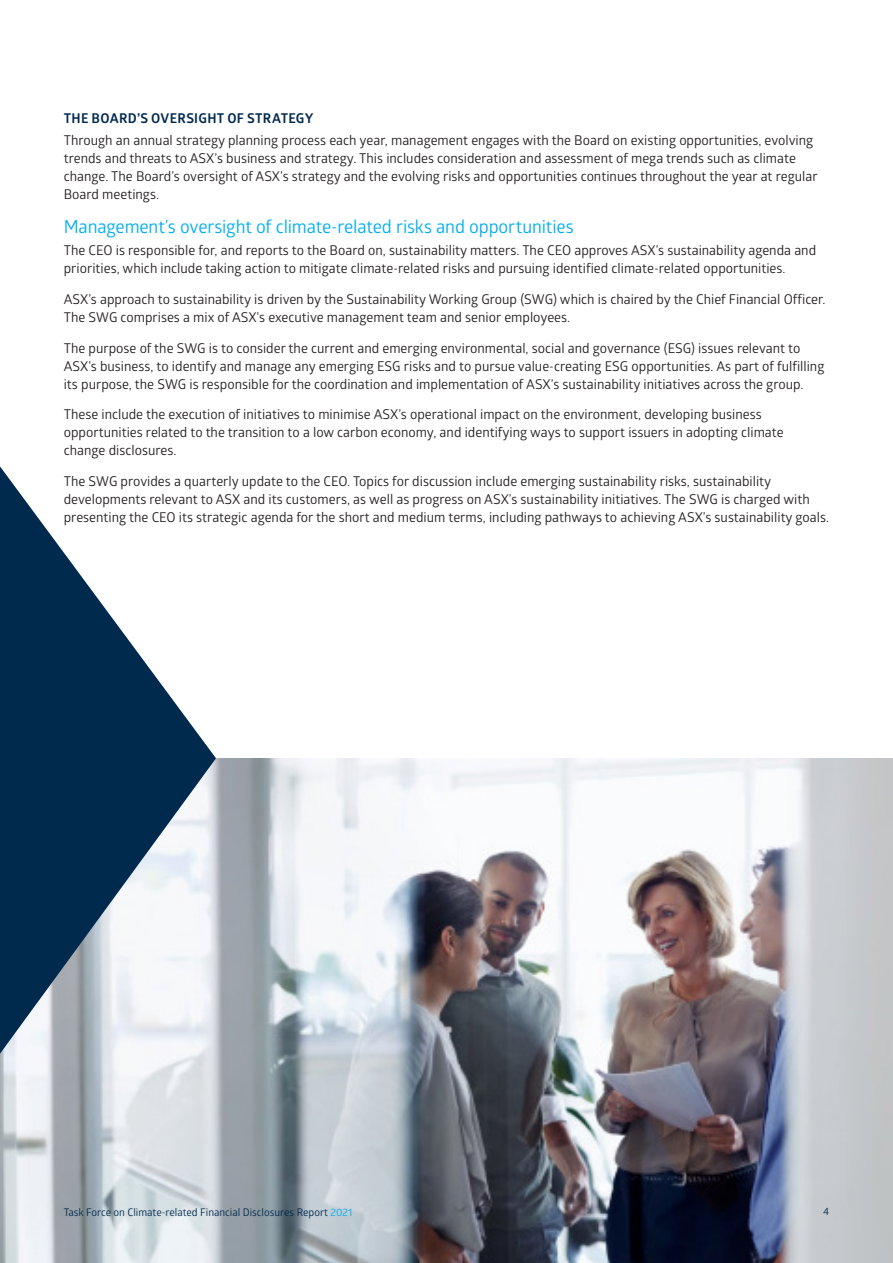
<style>
.page{position:relative;width:893px;height:1263px;background:#fff}
.page>*{position:absolute;margin:0;border:0;box-sizing:border-box;transform-origin:0 0}
.Heading_1{font:18px "Glober";letter-spacing:-.01em;color:#00aeef}
.Body{font:13.5px/18px "Glober";color:#231f20}
.Heading_2{font:700 13.5px "Glober";letter-spacing:.025em;color:#00294e}
.t1{font:10.5px "Glober";color:#00294e}
.s1{color:#00aeef}
</style>
<div class="page">
<img style="left:0;top:758px;width:893px;height:505px">
<svg style="left:0;top:466px;width:216px;height:588px"></svg>
<p class="Heading_2" style="left:64px;top:109px;width:251px">THE BOARD’S OVERSIGHT OF STRATEGY</p>
<p class="Body" style="left:64px;top:131px;width:755px">Through an annual strategy planning process each year, management engages with the Board on existing opportunities, evolving trends and threats to ASX’s business and strategy. This includes consideration and assessment of mega trends such as climate change. The Board’s oversight of ASX’s strategy and the evolving risks and opportunities continues throughout the year at regular Board meetings.</p>
<p class="Heading_1" style="left:64px;top:214px;width:511px">Management’s oversight of climate-related risks and opportunities</p>
<p class="Body" style="left:64px;top:241px;width:754px">The CEO is responsible for, and reports to the Board on, sustainability matters. The CEO approves ASX’s sustainability agenda and priorities, which include taking action to mitigate climate-related risks and pursuing identified climate-related opportunities.</p>
<p class="Body" style="left:64px;top:289px;width:763px">ASX’s approach to sustainability is driven by the Sustainability Working Group (SWG) which is chaired by the Chief Financial Officer.<br>The SWG comprises a mix of ASX’s executive management team and senior employees.</p>
<p class="Body" style="left:64px;top:338px;width:762px">The purpose of the SWG is to consider the current and emerging environmental, social and governance (ESG) issues relevant to<br>ASX’s business, to identify and manage any emerging ESG risks and to pursue value-creating ESG opportunities. As part of fulfilling its purpose, the SWG is responsible for the coordination and implementation of ASX’s sustainability initiatives across the group.</p>
<p class="Body" style="left:64px;top:405px;width:721px">These include the execution of initiatives to minimise ASX’s operational impact on the environment, developing business opportunities related to the transition to a low carbon economy, and identifying ways to support issuers in adopting climate change disclosures.</p>
<p class="Body" style="left:64px;top:472px;width:767px">The SWG provides a quarterly update to the CEO. Topics for discussion include emerging sustainability risks, sustainability developments relevant to ASX and its customers, as well as progress on ASX’s sustainability initiatives. The SWG is charged with presenting the CEO its strategic agenda for the short and medium terms, including pathways to achieving ASX’s sustainability goals.</p>
<p class="t1" style="left:64px;top:1204px;width:290px">Task Force on Climate-related Financial Disclosures Report <span class="s1">2021</span></p>
<p class="t1" style="left:823px;top:1204px;width:8px">4</p>
</div>
